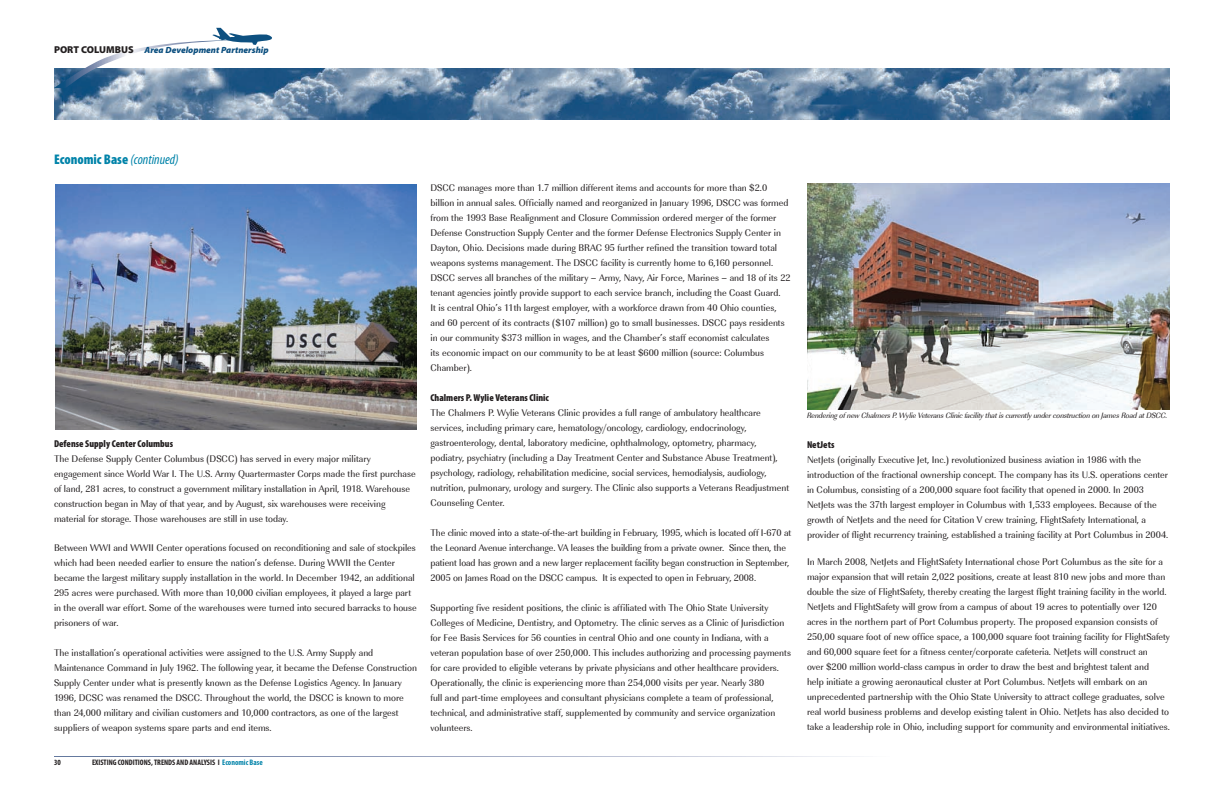
<style>
.page{position:relative;width:1224px;height:792px;background:#fff}
.page>*{position:absolute;margin:0;border:0;box-sizing:border-box;transform-origin:0 0}
.t1{font:900 condensed 14px "Myriad Pro";color:#0083a9}
.t2{font:10px/15px "URW Imperial T Regu Narr";color:#231f20}
.t3{font:900 condensed 10px "Myriad Pro";color:#231f20}
.t4{font:italic 900 9px "Myriad Pro";color:#0d5080}
.t5{font:8px "URW Imperial T Regu Narr Obli";letter-spacing:-.015em;color:#231f20}
.t6{font:700 condensed 8px "Myriad Pro";color:#231f20}
.s1{font-style:normal;font-size:10px;color:#231f20}
.s2{font-weight:400;font-style:italic}
.s3{color:#0083a9}
</style>
<div class="page">
<img style="left:54px;top:68px;width:1116px;height:52px">
<svg style="left:54px;top:28px;width:218px;height:60px"></svg>
<svg style="left:54px;top:756px;width:806px;height:1px"></svg>
<img style="left:55px;top:184px;width:362px;height:245px">
<img style="left:807px;top:184px;width:363px;height:225px">
<p class="t4" style="left:54px;top:44px;width:216px"><span class="s1">PORT COLUMBUS</span> Area Development Partnership</p>
<h1 class="t1" style="left:54px;top:150px;width:126px">Economic Base <span class="s2">(continued)</span></h1>
<p class="t3" style="left:54px;top:437px;width:121px">Defense Supply Center Columbus</p>
<p class="t2" style="left:54px;top:451px;width:363px">The Defense Supply Center Columbus (DSCC) has served in every major military engagement since World War I. The U.S. Army Quartermaster Corps made the first purchase of land, 281 acres, to construct a government military installation in April, 1918. Warehouse construction began in May of that year, and by August, six warehouses were receiving material for storage. Those warehouses are still in use today.</p>
<p class="t2" style="left:54px;top:540px;width:364px">Between WWI and WWII Center operations focused on reconditioning and sale of stockpiles which had been needed earlier to ensure the nation’s defense. During WWII the Center became the largest military supply installation in the world. In December 1942, an additional 295 acres were purchased. With more than 10,000 civilian employees, it played a large part in the overall war effort. Some of the warehouses were turned into secured barracks to house prisoners of war.</p>
<p class="t2" style="left:54px;top:645px;width:365px">The installation’s operational activities were assigned to the U.S. Army Supply and Maintenance Command in July 1962. The following year, it became the Defense Construction Supply Center under what is presently known as the Defense Logistics Agency. In January 1996, DCSC was renamed the DSCC. Throughout the world, the DSCC is known to more than 24,000 military and civilian customers and 10,000 contractors, as one of the largest suppliers of weapon systems spare parts and end items.</p>
<p class="t6" style="left:54px;top:758px;width:8px">30</p>
<p class="t6" style="left:92px;top:758px;width:172px">EXISTING CONDITIONS, TRENDS AND ANALYSIS I <span class="s3">Economic Base</span></p>
<p class="t2" style="left:430px;top:181px;width:362px">DSCC manages more than 1.7 million different items and accounts for more than $2.0 billion in annual sales. Officially named and reorganized in January 1996, DSCC was formed from the 1993 Base Realignment and Closure Commission ordered merger of the former Defense Construction Supply Center and the former Defense Electronics Supply Center in Dayton, Ohio. Decisions made during BRAC 95 further refined the transition toward total weapons systems management. The DSCC facility is currently home to 6,160 personnel.<br>DSCC serves all branches of the military – Army, Navy, Air Force, Marines – and 18 of its 22 tenant agencies jointly provide support to each service branch, including the Coast Guard.<br>It is central Ohio’s 11th largest employer, with a workforce drawn from 40 Ohio counties, and 60 percent of its contracts ($107 million) go to small businesses. DSCC pays residents in our community $373 million in wages, and the Chamber’s staff economist calculates<br>its economic impact on our community to be at least $600 million (source: Columbus Chamber).</p>
<p class="t3" style="left:430px;top:391px;width:120px">Chalmers P. Wylie Veterans Clinic</p>
<p class="t2" style="left:430px;top:406px;width:360px">The Chalmers P. Wylie Veterans Clinic provides a full range of ambulatory healthcare services, including primary care, hematology/oncology, cardiology, endocrinology, gastroenterology, dental, laboratory medicine, ophthalmology, optometry, pharmacy, podiatry, psychiatry (including a Day Treatment Center and Substance Abuse Treatment), psychology, radiology, rehabilitation medicine, social services, hemodialysis, audiology, nutrition, pulmonary, urology and surgery. The Clinic also supports a Veterans Readjustment Counseling Center.</p>
<p class="t2" style="left:430px;top:526px;width:362px">The clinic moved into a state-of-the-art building in February, 1995, which is located off I-670 at the Leonard Avenue interchange. VA leases the building from a private owner. Since then, the patient load has grown and a new larger replacement facility began construction in September, 2005 on James Road on the DSCC campus. It is expected to open in February, 2008.</p>
<p class="t2" style="left:430px;top:601px;width:362px">Supporting five resident positions, the clinic is affiliated with The Ohio State University Colleges of Medicine, Dentistry, and Optometry. The clinic serves as a Clinic of Jurisdiction for Fee Basis Services for 56 counties in central Ohio and one county in Indiana, with a veteran population base of over 250,000. This includes authorizing and processing payments for care provided to eligible veterans by private physicians and other healthcare providers.<br>Operationally, the clinic is experiencing more than 254,000 visits per year. Nearly 380<br>full and part-time employees and consultant physicians complete a team of professional, technical, and administrative staff, supplemented by community and service organization volunteers.</p>
<p class="t5" style="left:807px;top:411px;width:362px">Rendering of new Chalmers P. Wylie Veterans Clinic facility that is currently under construction on James Road at DSCC.</p>
<p class="t3" style="left:807px;top:438px;width:29px">NetJets</p>
<p class="t2" style="left:807px;top:452px;width:363px">NetJets (originally Executive Jet, Inc.) revolutionized business aviation in 1986 with the introduction of the fractional ownership concept. The company has its U.S. operations center in Columbus, consisting of a 200,000 square foot facility that opened in 2000. In 2003<br>NetJets was the 37th largest employer in Columbus with 1,533 employees. Because of the growth of NetJets and the need for Citation V crew training, FlightSafety International, a provider of flight recurrency training, established a training facility at Port Columbus in 2004.</p>
<p class="t2" style="left:807px;top:554px;width:364px">In March 2008, NetJets and FlightSafety International chose Port Columbus as the site for a major expansion that will retain 2,022 positions, create at least 810 new jobs and more than double the size of FlightSafety, thereby creating the largest flight training facility in the world.<br>NetJets and FlightSafety will grow from a campus of about 19 acres to potentially over 120 acres in the northern part of Port Columbus property. The proposed expansion consists of 250,00 square foot of new office space, a 100,000 square foot training facility for FlightSafety and 60,000 square feet for a fitness center/corporate cafeteria. NetJets will construct an<br>over $200 million world-class campus in order to draw the best and brightest talent and<br>help initiate a growing aeronautical cluster at Port Columbus. NetJets will embark on an unprecedented partnership with the Ohio State University to attract college graduates, solve real world business problems and develop existing talent in Ohio. NetJets has also decided to take a leadership role in Ohio, including support for community and environmental initiatives.</p>
</div>
